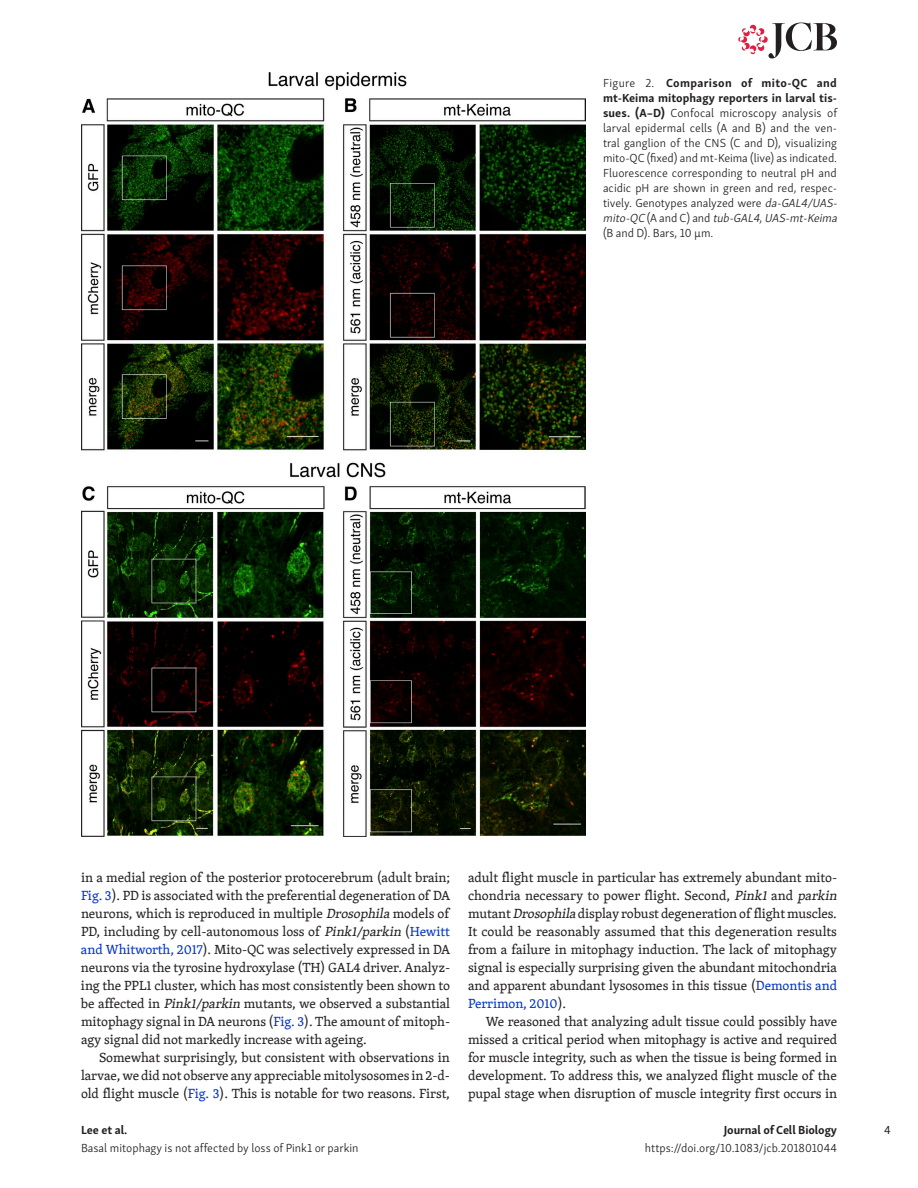
<style>
.page{position:relative;width:918px;height:1188px;background:#fff}
.page>*{position:absolute;margin:0;border:0;box-sizing:border-box;transform-origin:0 0}
.t1{font:13.5px/18px "Skolar PE";letter-spacing:-.005em;color:#231f20;text-align:justify}
.t2{font:300 12px/15px "Skolar Sans PE";color:#231f20}
.t3{font:700 12px "Skolar Sans PE";letter-spacing:-.005em;color:#231f20}
.t4{font:12px "Skolar Sans PE";color:#231f20}
.s1{font-weight:700}
.s2{font-style:italic}
.s3{color:#0034c9}
</style>
<div class="page">
<svg style="left:738px;top:23px;width:99px;height:35px"></svg>
<img style="left:81px;top:72px;width:504px;height:764px">
<p class="t2" style="left:603px;top:75px;width:238px">Figure 2. <span class="s1">Comparison of mito-QC and mt-Keima mitophagy reporters in larval tis&shy;sues. (A–D)</span> Confocal microscopy analysis of larval epidermal cells (A and B) and the ven&shy;tral ganglion of the CNS (C and D), visualizing mito-QC (fixed) and mt-Keima (live) as indicated.<br>Fluorescence corresponding to neutral pH and acidic pH are shown in green and red, respec&shy;tively. Genotypes analyzed were <span class="s2">da-GAL4/UAS&shy;mito-QC</span> (A a n d C ) a n d <span class="s2">tub-GAL4</span>, <span class="s2">UAS-mt-Keima </span>(B and D). Bars, 10 µm.</p>
<p class="t1" style="left:81px;top:868px;width:371px">in a medial region of the posterior protocerebrum (adult brain; <span class="s3">Fig. 3</span>). PD is associated with the preferential degeneration of DA neurons, which is reproduced in multiple <span class="s2">Drosophila</span>models of PD, including by cell-autonomous loss of <span class="s2">Pink1/parkin</span> (<span class="s3">Hewitt and Whitworth, 2017</span>). Mito-QC was selectively expressed in DA neurons via the tyrosine hydroxylase (TH) GAL4 driver. Analyz&shy;ing the PPL1 cluster, which has most consistently been shown to be affected in <span class="s2">Pink1/parkin</span> mutants, we observed a substantial mitophagy signal in DA neurons (<span class="s3">Fig. 3</span>). The amount of mitoph&shy;agy signal did not markedly increase with ageing.</p>
<p class="t1" style="left:81px;top:1048px;width:370px;text-indent:18px">Somewhat surprisingly, but consistent with observations in larvae, we did not observe any appreciable mitolysosomes in 2-d&shy;old flight muscle (<span class="s3">Fig. 3</span>). This is notable for two reasons. First,</p>
<p class="t3" style="left:81px;top:1120px;width:48px">Lee et al.</p>
<p class="t2" style="left:81px;top:1140px;width:279px">Basal mitophagy is not affected by loss of Pink1 or parkin</p>
<p class="t1" style="left:468px;top:868px;width:374px;text-align:left">adult flight muscle in particular has extremely abundant mito&shy;chondria necessary to power flight. Second, <span class="s2">Pink1</span> and <span class="s2">parkin </span>mutant <span class="s2">Drosophila</span>display robust degeneration of flight muscles.<br>It could be reasonably assumed that this degeneration results from a failure in mitophagy induction. The lack of mitophagy signal is especially surprising given the abundant mitochondria and apparent abundant lysosomes in this tissue (<span class="s3">Demontis and Perrimon, 2010</span>).</p>
<p class="t1" style="left:468px;top:1012px;width:371px;text-indent:18px">We reasoned that analyzing adult tissue could possibly have missed a critical period when mitophagy is active and required for muscle integrity, such as when the tissue is being formed in development. To address this, we analyzed flight muscle of the pupal stage when disruption of muscle integrity first occurs in</p>
<p class="t3" style="left:724px;top:1120px;width:115px">Journal of Cell Biology</p>
<p class="t2" style="left:645px;top:1140px;width:193px">https://doi.org/10.1083/jcb.201801044</p>
<p class="t4" style="left:884px;top:1121px;width:8px">4</p>
</div>
